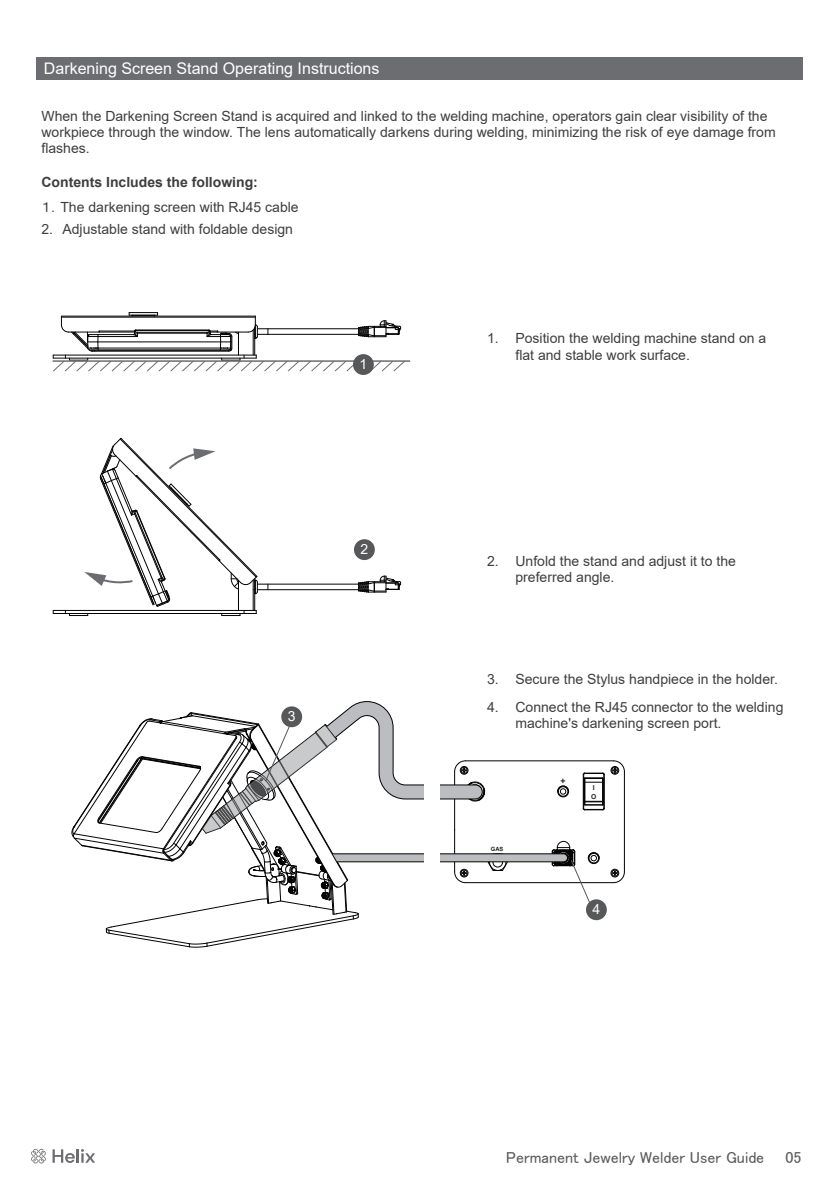
<style>
.page{position:relative;width:840px;height:1191px;background:#fff}
.page>*{position:absolute;margin:0;border:0;box-sizing:border-box;transform-origin:0 0}
.t1{font:16px "Arial";color:#fff}
.t2{font:16px "MS UI Gothic";color:#57585a}
.t3{font:14px/16px "Arial";color:#3e3e3f}
.t4{font:700 14px "Arial";color:#3e3e3f}
.t5{font:14px "Arial";color:#fff}
.t6{font:700 8.6px "Arial";color:#231f20}
.t7{font:700 6.8px/9.6px "Arial";color:#231f20}
.t8{font:700 5.8px "Arial";color:#231f20}
.s1{font-family:"MS UI Gothic"}
</style>
<div class="page">
<svg style="left:31px;top:1148px;width:15px;height:15px"></svg>
<svg style="left:52px;top:1149px;width:43px;height:14px"></svg>
<div style="left:37px;top:57px;width:765px;height:22px;background:#6c6d70"></div>
<div style="left:354px;top:539px;width:20px;height:21px;background:#57585a;border-radius:50%"></div>
<div style="left:585px;top:899px;width:21px;height:21px;background:#57585a;border-radius:50%"></div>
<hr style="left:53px;top:613px;width:203px;height:1px;background:#030303">
<hr style="left:53px;top:610px;width:203px;height:1px;background:#030303">
<hr style="left:257px;top:589px;width:101px;height:1px;background:#030303">
<hr style="left:257px;top:584px;width:101px;height:1px;background:#030303">
<svg style="left:358px;top:576px;width:43px;height:17px"></svg>
<svg style="left:65px;top:438px;width:193px;height:178px"></svg>
<hr style="left:465px;top:882px;width:148px;height:1px;background:#030303">
<hr style="left:465px;top:760px;width:148px;height:1px;background:#030303">
<hr style="left:623px;top:771px;width:1px;height:100px;background:#030303">
<div style="left:610px;top:869px;width:8px;height:8px;border:1px solid #030303;border-radius:50%"></div>
<svg style="left:611px;top:870px;width:13px;height:13px"></svg>
<div style="left:610px;top:766px;width:8px;height:8px;border:1px solid #030303;border-radius:50%"></div>
<svg style="left:611px;top:760px;width:13px;height:13px"></svg>
<svg style="left:72px;top:701px;width:532px;height:246px"></svg>
<hr style="left:53px;top:360px;width:357px;height:2px;background:#6c6d70">
<svg style="left:52px;top:312px;width:354px;height:60px"></svg>
<div style="left:353px;top:354px;width:20px;height:21px;background:#57585a;border-radius:50%"></div>
<p class="t1" style="left:44px;top:57px;width:337px">Darkening Screen Stand Operating Instructions</p>
<p class="t3" style="left:41px;top:108px;width:735px">When the Darkening Screen Stand is acquired and linked to the welding machine, operators gain clear visibility of the workpiece through the window. The lens automatically darkens during welding, minimizing the risk of eye damage from flashes.</p>
<p class="t4" style="left:41px;top:172px;width:218px">Contents Includes the following:</p>
<p class="t3" style="left:41px;top:199px;width:258px"><span class="s1">１．</span>The darkening screen with RJ45 cable</p>
<p class="t3" style="left:41px;top:221px;width:253px">2. Adjustable stand with foldable design</p>
<p class="t5" style="left:359px;top:354px;width:9px">1</p>
<p class="t5" style="left:288px;top:706px;width:9px">3</p>
<p class="t5" style="left:360px;top:539px;width:9px">2</p>
<p class="t3" style="left:515px;top:330px;width:252px;text-indent:-28px">1. Position the welding machine stand on a flat and stable work surface.</p>
<p class="t3" style="left:515px;top:552px;width:222px;text-indent:-28px">2. Unfold the stand and adjust it to the preferred angle.</p>
<p class="t3" style="left:487px;top:670px;width:292px">3. Secure the Stylus handpiece in the holder.</p>
<p class="t3" style="left:515px;top:698px;width:269px;text-indent:-28px">4. Connect the RJ45 connector to the welding machine's darkening screen port.</p>
<p class="t8" style="left:490px;top:844px;width:14px">GAS</p>
<p class="t6" style="left:560px;top:774px;width:7px">+</p>
<p class="t7" style="left:590px;top:782px;width:7px">I<br>O</p>
<p class="t5" style="left:592px;top:899px;width:9px">4</p>
<p class="t2" style="left:506px;top:1149px;width:296px">Permanent Jewelry Welder User Guide　　05</p>
</div>
